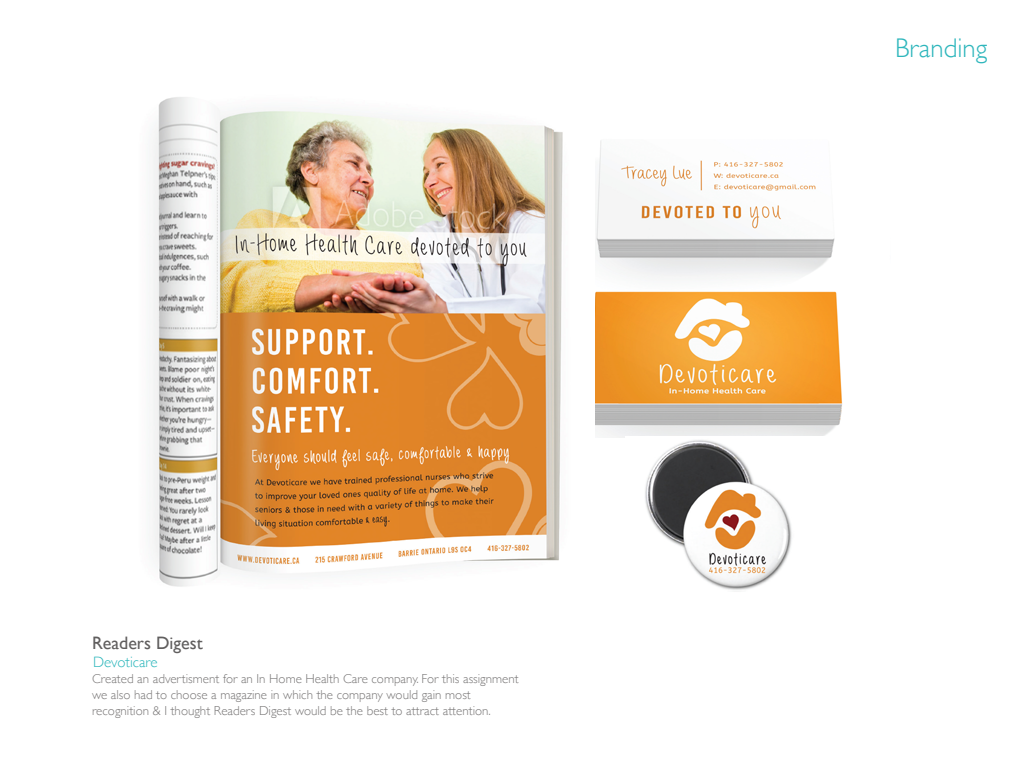
<style>
.page{position:relative;width:1024px;height:768px;background:#fff}
.page>*{position:absolute;margin:0;border:0;box-sizing:border-box;transform-origin:0 0}
.t1{font:300 27px "Gill Sans";color:#2eb6bc}
.t2{font:18px "Gill Sans";color:#605e5e}
.t3{font:300 15px "Gill Sans";color:#2cb6bb}
.t4{font:300 13px/15.6px "Gill Sans";color:#797777}
</style>
<div class="page">
<img style="left:153px;top:97px;width:443px;height:490px">
<img style="left:596px;top:141px;width:246px;height:297px">
<img style="left:626px;top:436px;width:216px;height:154px">
<h2 class="t2" style="left:92px;top:632px;width:112px">Readers Digest</h2>
<p class="t3" style="left:93px;top:650px;width:66px">Devoticare</p>
<p class="t4" style="left:92px;top:671px;width:428px">Created an advertisment for an In Home Health Care company. For this assignment we also had to choose a magazine in which the company would gain most recognition &amp; I thought Readers Digest would be the best to attract attention.</p>
<h1 class="t1" style="left:895px;top:27px;width:94px">Branding</h1>
</div>
